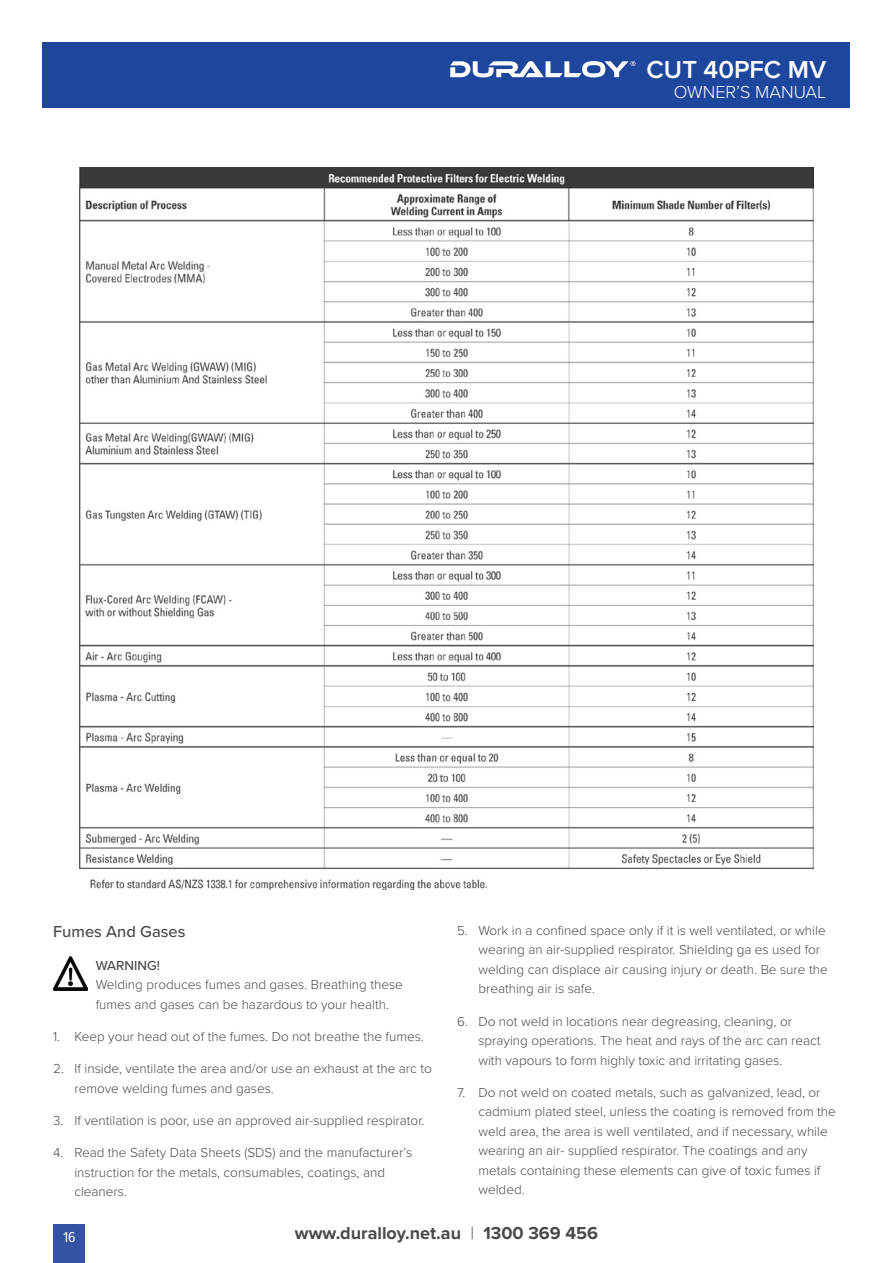
<style>
.page{position:relative;width:893px;height:1263px;background:#fff}
.page>*{position:absolute;margin:0;border:0;box-sizing:border-box;transform-origin:0 0}
.t1{font:600 25.5px "Proxima Nova";color:#fff}
.t2{font:700 18px "Proxima Nova";color:#484a4c}
.t3{font:300 18px "Proxima Nova";color:#fff}
.t4{font:500 16.5px "Proxima Nova";color:#484a4c}
.t5{font:15px "Proxima Nova Cond";color:#fff}
.t6{font:300 13.5px/19.5px "Proxima Nova";color:#484a4c}
.t7{font:500 13.5px "Proxima Nova";color:#484a4c}
.s1{font-weight:300}
</style>
<div class="page">
<div style="left:43px;top:43px;width:807px;height:65px;background:#1d469d"></div>
<img style="left:80px;top:168px;width:733px;height:721px">
<img style="left:53px;top:956px;width:34px;height:34px">
<div style="left:53px;top:1225px;width:32px;height:38px;background:#3553a3"></div>
<svg style="left:450px;top:61px;width:185px;height:16px"></svg>
<h1 class="t1" style="left:647px;top:55px;width:181px">CUT 40PFC MV</h1>
<h2 class="t3" style="left:674px;top:81px;width:154px">OWNER’S MANUAL</h2>
<p class="t4" style="left:53px;top:919px;width:134px">Fumes And Gases</p>
<p class="t7" style="left:96px;top:955px;width:66px">WARNING!</p>
<p class="t6" style="left:96px;top:975px;width:309px">Welding produces fumes and gases. Breathing these fumes and gases can be hazardous to your health.</p>
<p class="t6" style="left:53px;top:1027px;width:372px">1. Keep your head out of the fumes. Do not breathe the fumes.</p>
<p class="t6" style="left:74px;top:1059px;width:359px;text-indent:-21px">2. If inside, ventilate the area and/or use an exhaust at the arc to remove welding fumes and gases.</p>
<p class="t6" style="left:53px;top:1111px;width:373px">3. If ventilation is poor, use an approved air-supplied respirator.</p>
<p class="t6" style="left:74px;top:1143px;width:339px;text-indent:-21px">4. Read the Safety Data Sheets (SDS) and the manufacturer’s instruction for the metals, consumables, coatings, and cleaners.</p>
<p class="t6" style="left:478px;top:921px;width:351px;text-indent:-21px">5. Work in a confined space only if it is well ventilated, or while wearing an air-supplied respirator. Shielding ga es used for welding can displace air causing injury or death. Be sure the breathing air is safe.</p>
<p class="t6" style="left:478px;top:1012px;width:344px;text-indent:-21px">6. Do not weld in locations near degreasing, cleaning, or spraying operations. The heat and rays of the arc can react with vapours to form highly toxic and irritating gases.</p>
<p class="t6" style="left:478px;top:1083px;width:359px;text-indent:-21px">7. Do not weld on coated metals, such as galvanized, lead, or cadmium plated steel, unless the coating is removed from the weld area, the area is well ventilated, and if necessary, while wearing an air- supplied respirator. The coatings and any metals containing these elements can give of toxic fumes if welded.</p>
<p class="t5" style="left:63px;top:1228px;width:14px">16</p>
<h2 class="t2" style="left:295px;top:1222px;width:305px">www.duralloy.net.au <span class="s1">|</span> 1300 369 456</h2>
</div>
